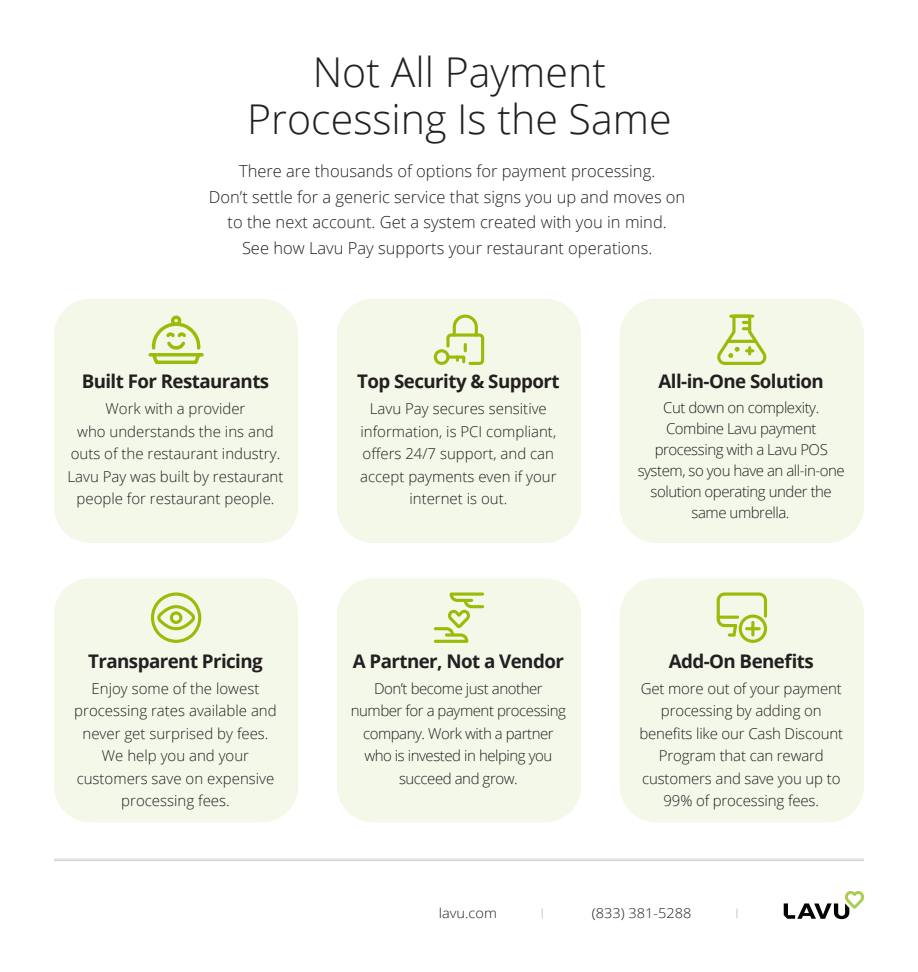
<style>
.page{position:relative;width:918px;height:972px;background:#fff}
.page>*{position:absolute;margin:0;border:0;box-sizing:border-box;transform-origin:0 0}
.t1{font:300 41.1px/46.5px "Open Sans";color:#231f20;text-align:center}
.t2{font:700 18.75px "Open Sans";letter-spacing:-.03em;color:#231f20}
.t3{font:300 16.5px/25.5px "Open Sans";color:#231f20;text-align:center}
.t4{font:300 15px/22.5px "Open Sans";letter-spacing:-.01em;color:#231f20;text-align:center}
.t5{font:300 15px/21px "Open Sans";letter-spacing:-.03em;color:#231f20;text-align:center}
.t6{font:300 13.5px "Open Sans";color:#231f20;scale:1.08 1}
.t7{font:300 9.75px "Open Sans";color:#b2b3b7;scale:1.5 1}
</style>
<div class="page">
<div style="left:54px;top:299px;width:244px;height:244px;background:#f3f8e9;border-radius:36px"></div>
<div style="left:337px;top:299px;width:244px;height:244px;background:#f3f8e9;border-radius:36px"></div>
<div style="left:620px;top:299px;width:244px;height:244px;background:#f3f8e9;border-radius:36px"></div>
<div style="left:54px;top:578px;width:244px;height:244px;background:#f3f8e9;border-radius:36px"></div>
<div style="left:337px;top:578px;width:244px;height:244px;background:#f3f8e9;border-radius:36px"></div>
<div style="left:620px;top:578px;width:244px;height:244px;background:#f3f8e9;border-radius:36px"></div>
<div style="left:739px;top:615px;width:28px;height:28px;border:3px solid #99bc08;border-radius:50%"></div>
<svg style="left:717px;top:592px;width:50px;height:47px"></svg>
<svg style="left:717px;top:315px;width:50px;height:50px"></svg>
<div style="left:171px;top:316px;width:10px;height:10px;border:3px solid #99bc08;border-radius:50%"></div>
<svg style="left:149px;top:320px;width:54px;height:44px"></svg>
<svg style="left:434px;top:592px;width:50px;height:51px"></svg>
<svg style="left:434px;top:315px;width:50px;height:50px"></svg>
<svg style="left:151px;top:592px;width:50px;height:51px"></svg>
<hr style="left:54px;top:859px;width:810px;height:1px;background:#d1d2d4">
<hr style="left:54px;top:860px;width:810px;height:1px;background:#d1d2d4">
<svg style="left:784px;top:891px;width:80px;height:28px"></svg>
<p class="t1" style="left:247px;top:48px;width:426px">Not All Payment<br>Processing Is the Same</p>
<p class="t3" style="left:209px;top:158px;width:478px">There are thousands of options for payment processing.<br>Don’t settle for a generic service that signs you up and moves on to the next account. Get a system created with you in mind.<br>See how Lavu Pay supports your restaurant operations.</p>
<p class="t2" style="left:82px;top:368px;width:189px">Built For Restaurants</p>
<p class="t4" style="left:68px;top:397px;width:218px">Work with a provider<br>who understands the ins and outs of the restaurant industry.<br>Lavu Pay was built by restaurant people for restaurant people.</p>
<p class="t2" style="left:88px;top:648px;width:176px">Transparent Pricing</p>
<p class="t4" style="left:74px;top:677px;width:204px">Enjoy some of the lowest processing rates available and never get surprised by fees.<br>We help you and your customers save on expensive processing fees.</p>
<p class="t2" style="left:357px;top:368px;width:204px">Top Security &amp; Support</p>
<p class="t4" style="left:360px;top:397px;width:198px">Lavu Pay secures sensitive information, is PCI compliant, offers 24/7 support, and can accept payments even if your internet is out.</p>
<p class="t2" style="left:353px;top:648px;width:213px">A Partner, Not a Vendor</p>
<p class="t5" style="left:351px;top:677px;width:217px;line-height:22.5px">Don’t become just another number for a payment processing company. Work with a partner who is invested in helping you succeed and grow.</p>
<p class="t2" style="left:659px;top:368px;width:167px">All-in-One Solution</p>
<p class="t5" style="left:638px;top:396px;width:209px">Cut down on complexity.<br>Combine Lavu payment processing with a Lavu POS system, so you have an all-in-one solution operating under the same umbrella.</p>
<p class="t2" style="left:669px;top:648px;width:147px">Add-On Benefits</p>
<p class="t4" style="left:639px;top:677px;width:205px">Get more out of your payment processing by adding on benefits like our Cash Discount<br>Program that can reward customers and save you up to<br>99% of processing fees.</p>
<p class="t6" style="left:439px;top:904px;width:55px">lavu.com</p>
<p class="t7" style="left:539px;top:905px;width:7px">|</p>
<p class="t6" style="left:592px;top:904px;width:94px">(833) 381-5288</p>
<p class="t7" style="left:733px;top:905px;width:7px">|</p>
</div>
